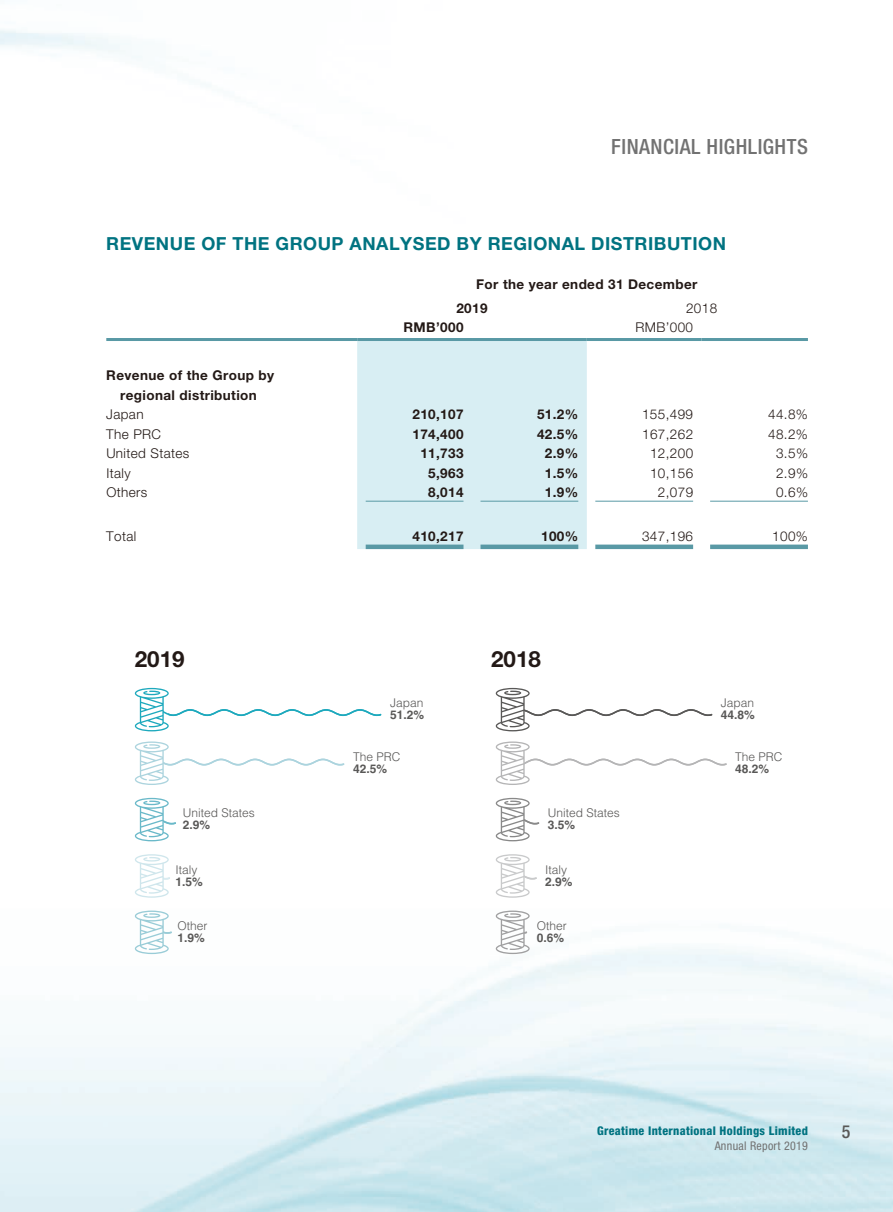
<style>
.page{position:relative;width:893px;height:1212px;background:#fff}
.page>*{position:absolute;margin:0;border:0;box-sizing:border-box;transform-origin:0 0}
.t1{font:22.35px "Helvetica LT Std Fractions Bd";color:#231916}
.t2{font:500 condensed 21px "Helvetica Neue LT Std";letter-spacing:.025em;color:#727272}
.t3{font:700 18px "Helvetica Neue LT Std";letter-spacing:.03em;color:#007381}
.t4{font:500 condensed 18px "Helvetica Neue LT Std";color:#595857}
.t5{font:700 13.5px/24px "Helvetica Neue LT Std";letter-spacing:.03em;color:#231916}
.t6{font:300 13.5px "Helvetica Neue LT Std";letter-spacing:.03em;color:#231916}
.t7{font:300 12px "Helvetica LT Std";color:#595857}
.t8{font:700 12px "Helvetica LT Std";color:#595857}
.t9{font:800 condensed 12px "Helvetica Neue LT Std";letter-spacing:.025em;color:#007381}
.t10{font:condensed 12px "Helvetica Neue LT Std";letter-spacing:.025em;color:#727272}
</style>
<div class="page">
<div style="left:357px;top:341px;width:230px;height:208px;background:#d8eef3"></div>
<hr style="left:106px;top:338px;width:251px;height:3px;background:#5999a5">
<hr style="left:357px;top:338px;width:115px;height:3px;background:#5999a5">
<hr style="left:472px;top:338px;width:115px;height:3px;background:#5999a5">
<hr style="left:587px;top:338px;width:115px;height:3px;background:#5999a5">
<hr style="left:702px;top:338px;width:106px;height:3px;background:#5999a5">
<hr style="left:366px;top:501px;width:97px;height:1px;background:#5999a5">
<hr style="left:480px;top:501px;width:98px;height:1px;background:#5999a5">
<hr style="left:595px;top:501px;width:98px;height:1px;background:#5999a5">
<hr style="left:710px;top:501px;width:98px;height:1px;background:#5999a5">
<div style="left:366px;top:544px;width:97px;height:5px;background:#5999a5"></div>
<div style="left:480px;top:544px;width:98px;height:5px;background:#5999a5"></div>
<div style="left:595px;top:544px;width:98px;height:5px;background:#5999a5"></div>
<div style="left:710px;top:544px;width:98px;height:5px;background:#5999a5"></div>
<svg style="left:496px;top:688px;width:216px;height:43px"></svg>
<svg style="left:496px;top:741px;width:231px;height:44px"></svg>
<svg style="left:496px;top:798px;width:43px;height:43px"></svg>
<svg style="left:496px;top:854px;width:41px;height:44px"></svg>
<svg style="left:496px;top:910px;width:34px;height:44px"></svg>
<svg style="left:135px;top:688px;width:246px;height:43px"></svg>
<svg style="left:135px;top:741px;width:209px;height:44px"></svg>
<svg style="left:135px;top:798px;width:41px;height:43px"></svg>
<svg style="left:135px;top:854px;width:35px;height:44px"></svg>
<svg style="left:135px;top:910px;width:37px;height:44px"></svg>
<h2 class="t2" style="left:611px;top:134px;width:198px">FINANCIAL HIGHLIGHTS</h2>
<h3 class="t3" style="left:106px;top:232px;width:621px">REVENUE OF THE GROUP ANALYSED BY REGIONAL DISTRIBUTION</h3>
<p class="t5" style="left:456px;top:272px;width:243px;text-indent:20px">For the year ended 31 December<br>2019</p>
<p class="t6" style="left:686px;top:300px;width:33px">2018</p>
<p class="t5" style="left:403px;top:315px;width:62px">RMB’000</p>
<p class="t6" style="left:635px;top:319px;width:59px">RMB’000</p>
<p class="t5" style="left:106px;top:365px;width:169px;line-height:19.5px;text-align:center">Revenue of the Group by regional distribution</p>
<p class="t6" style="left:106px;top:406px;width:39px">Japan</p>
<p class="t5" style="left:412px;top:402px;width:53px">210,107</p>
<p class="t5" style="left:537px;top:402px;width:43px">51.2%</p>
<p class="t6" style="left:642px;top:406px;width:53px">155,499</p>
<p class="t6" style="left:768px;top:406px;width:41px">44.8%</p>
<p class="t6" style="left:106px;top:425px;width:56px">The PRC</p>
<p class="t5" style="left:412px;top:421px;width:53px">174,400</p>
<p class="t5" style="left:537px;top:421px;width:43px">42.5%</p>
<p class="t6" style="left:642px;top:425px;width:53px">167,262</p>
<p class="t6" style="left:768px;top:425px;width:41px">48.2%</p>
<p class="t6" style="left:106px;top:445px;width:85px">United States</p>
<p class="t5" style="left:420px;top:441px;width:45px">11,733</p>
<p class="t5" style="left:545px;top:441px;width:35px">2.9%</p>
<p class="t6" style="left:650px;top:445px;width:45px">12,200</p>
<p class="t6" style="left:776px;top:445px;width:33px">3.5%</p>
<p class="t6" style="left:106px;top:464px;width:26px">Italy</p>
<p class="t5" style="left:428px;top:460px;width:37px">5,963</p>
<p class="t5" style="left:545px;top:460px;width:35px">1.5%</p>
<p class="t6" style="left:650px;top:464px;width:45px">10,156</p>
<p class="t6" style="left:776px;top:464px;width:33px">2.9%</p>
<p class="t6" style="left:106px;top:484px;width:42px">Others</p>
<p class="t5" style="left:428px;top:480px;width:37px">8,014</p>
<p class="t5" style="left:545px;top:480px;width:35px">1.9%</p>
<p class="t6" style="left:658px;top:484px;width:37px">2,079</p>
<p class="t6" style="left:776px;top:484px;width:33px">0.6%</p>
<p class="t6" style="left:106px;top:527px;width:32px">Total</p>
<p class="t5" style="left:412px;top:523px;width:53px">410,217</p>
<p class="t5" style="left:541px;top:523px;width:39px">100%</p>
<p class="t6" style="left:642px;top:527px;width:53px">347,196</p>
<p class="t6" style="left:772px;top:527px;width:37px">100%</p>
<h1 class="t1" style="left:135px;top:650px;width:51px">2019</h1>
<h1 class="t1" style="left:491px;top:650px;width:51px">2018</h1>
<p class="t7" style="left:390px;top:695px;width:35px">Japan</p>
<p class="t8" style="left:390px;top:708px;width:36px">51.2%</p>
<p class="t7" style="left:353px;top:749px;width:49px">The PRC</p>
<p class="t8" style="left:353px;top:761px;width:36px">42.5%</p>
<p class="t7" style="left:183px;top:805px;width:74px">United States</p>
<p class="t7" style="left:548px;top:805px;width:74px">United States</p>
<p class="t8" style="left:183px;top:818px;width:29px">2.9%</p>
<p class="t8" style="left:548px;top:818px;width:29px">3.5%</p>
<p class="t7" style="left:175px;top:862px;width:24px">Italy</p>
<p class="t8" style="left:175px;top:874px;width:29px">1.5%</p>
<p class="t7" style="left:545px;top:862px;width:24px">Italy</p>
<p class="t8" style="left:545px;top:874px;width:29px">2.9%</p>
<p class="t7" style="left:177px;top:918px;width:32px">Other</p>
<p class="t7" style="left:537px;top:918px;width:32px">Other</p>
<p class="t8" style="left:177px;top:930px;width:29px">1.9%</p>
<p class="t8" style="left:537px;top:930px;width:29px">0.6%</p>
<p class="t7" style="left:721px;top:695px;width:35px">Japan</p>
<p class="t8" style="left:721px;top:708px;width:36px">44.8%</p>
<p class="t7" style="left:735px;top:749px;width:49px">The PRC</p>
<p class="t8" style="left:735px;top:761px;width:36px">48.2%</p>
<p class="t9" style="left:597px;top:1124px;width:212px">Greatime International Holdings Limited</p>
<p class="t10" style="left:715px;top:1139px;width:95px">Annual Report 2019</p>
<h3 class="t4" style="left:842px;top:1121px;width:10px">5</h3>
</div>
